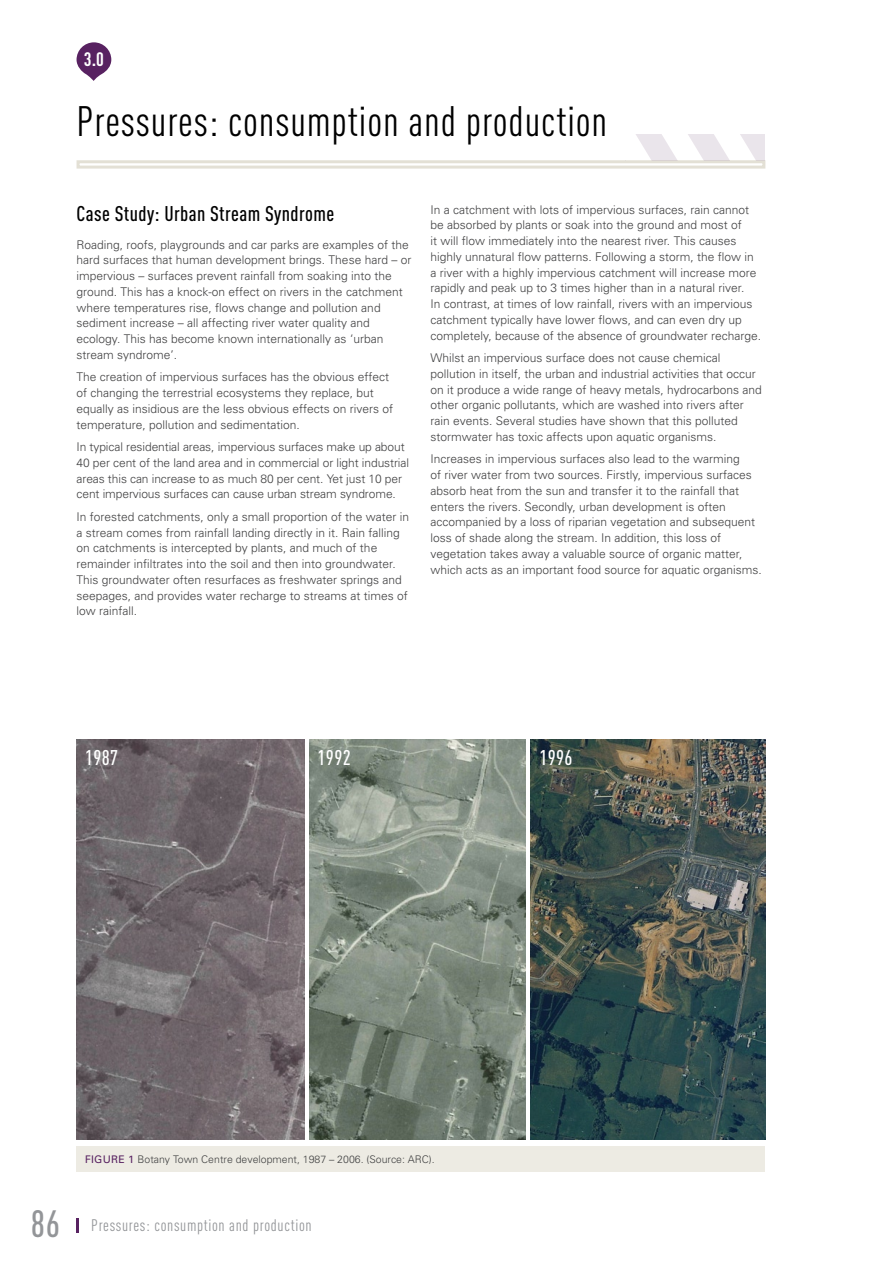
<style>
.page{position:relative;width:893px;height:1263px;background:#fff}
.page>*{position:absolute;margin:0;border:0;box-sizing:border-box;transform-origin:0 0}
.t1{font:42px "DIN Cond";letter-spacing:.02em;color:#000}
.t2{font:500 37.5px "DIN Cond";color:#939598}
.t3{font:500 21px "DIN Cond";letter-spacing:.02em;color:#000}
.t4{font:500 21px "DIN Cond";letter-spacing:.02em;color:#fff}
.t5{font:700 19.2px "DIN Cond";color:#fff}
.t6{font:16.5px "DIN Cond";letter-spacing:.04em;color:#939598}
.t7{font:300 12px/15.8px "Univers";color:#414142}
.t8{font:300 10.5px "Univers";color:#414142}
.s1{font-weight:400;color:#582261}
</style>
<div class="page">
<svg style="left:77px;top:160px;width:688px;height:9px"></svg>
<svg style="left:636px;top:135px;width:128px;height:25px"></svg>
<svg style="left:77px;top:42px;width:34px;height:39px"></svg>
<hr style="left:76px;top:1218px;width:3px;height:14px;background:#582261">
<img style="left:77px;top:740px;width:227px;height:400px">
<img style="left:309px;top:740px;width:217px;height:400px">
<img style="left:530px;top:740px;width:235px;height:400px">
<div style="left:77px;top:1146px;width:688px;height:26px;background:#edebe3"></div>
<h3 class="t5" style="left:84px;top:48px;width:21px">3.0</h3>
<h1 class="t1" style="left:77px;top:97px;width:532px">Pressures: consumption and production</h1>
<h3 class="t3" style="left:77px;top:201px;width:259px">Case Study: Urban Stream Syndrome</h3>
<p class="t7" style="left:77px;top:236px;width:336px">Roading, roofs, playgrounds and car parks are examples of the hard surfaces that human development brings. These hard – or impervious – surfaces prevent rainfall from soaking into the ground. This has a knock-on effect on rivers in the catchment where temperatures rise, flows change and pollution and sediment increase – all affecting river water quality and ecology. This has become known internationally as ‘urban stream syndrome’.</p>
<p class="t7" style="left:77px;top:369px;width:318px">The creation of impervious surfaces has the obvious effect of changing the terrestrial ecosystems they replace, but equally as insidious are the less obvious effects on rivers of temperature, pollution and sedimentation.</p>
<p class="t7" style="left:77px;top:439px;width:334px">In typical residential areas, impervious surfaces make up about 40 per cent of the land area and in commercial or light industrial areas this can increase to as much 80 per cent. Yet just 10 per cent impervious surfaces can cause urban stream syndrome.</p>
<p class="t7" style="left:77px;top:508px;width:334px">In forested catchments, only a small proportion of the water in a stream comes from rainfall landing directly in it. Rain falling on catchments is intercepted by plants, and much of the remainder infiltrates into the soil and then into groundwater.<br>This groundwater often resurfaces as freshwater springs and seepages, and provides water recharge to streams at times of low rainfall.</p>
<p class="t7" style="left:430px;top:201px;width:332px">In a catchment with lots of impervious surfaces, rain cannot be absorbed by plants or soak into the ground and most of<br>it will flow immediately into the nearest river. This causes highly unnatural flow patterns. Following a storm, the flow in a river with a highly impervious catchment will increase more rapidly and peak up to 3 times higher than in a natural river.<br>In contrast, at times of low rainfall, rivers with an impervious catchment typically have lower flows, and can even dry up completely, because of the absence of groundwater recharge.</p>
<p class="t7" style="left:430px;top:350px;width:333px">Whilst an impervious surface does not cause chemical pollution in itself, the urban and industrial activities that occur on it produce a wide range of heavy metals, hydrocarbons and other organic pollutants, which are washed into rivers after rain events. Several studies have shown that this polluted stormwater has toxic affects upon aquatic organisms.</p>
<p class="t7" style="left:430px;top:451px;width:333px">Increases in impervious surfaces also lead to the warming<br>of river water from two sources. Firstly, impervious surfaces absorb heat from the sun and transfer it to the rainfall that enters the rivers. Secondly, urban development is often accompanied by a loss of riparian vegetation and subsequent loss of shade along the stream. In addition, this loss of vegetation takes away a valuable source of organic matter, which acts as an important food source for aquatic organisms.</p>
<h3 class="t4" style="left:85px;top:745px;width:35px">1987</h3>
<h3 class="t4" style="left:317px;top:745px;width:35px">1992</h3>
<h3 class="t4" style="left:539px;top:745px;width:35px">1996</h3>
<p class="t8" style="left:85px;top:1153px;width:351px"><span class="s1">FIGURE 1</span> Botany Town Centre development, 1987 – 2006. (Source: ARC).</p>
<h2 class="t2" style="left:31px;top:1202px;width:31px">86</h2>
<h3 class="t6" style="left:91px;top:1216px;width:222px">Pressures: consumption and production</h3>
</div>
